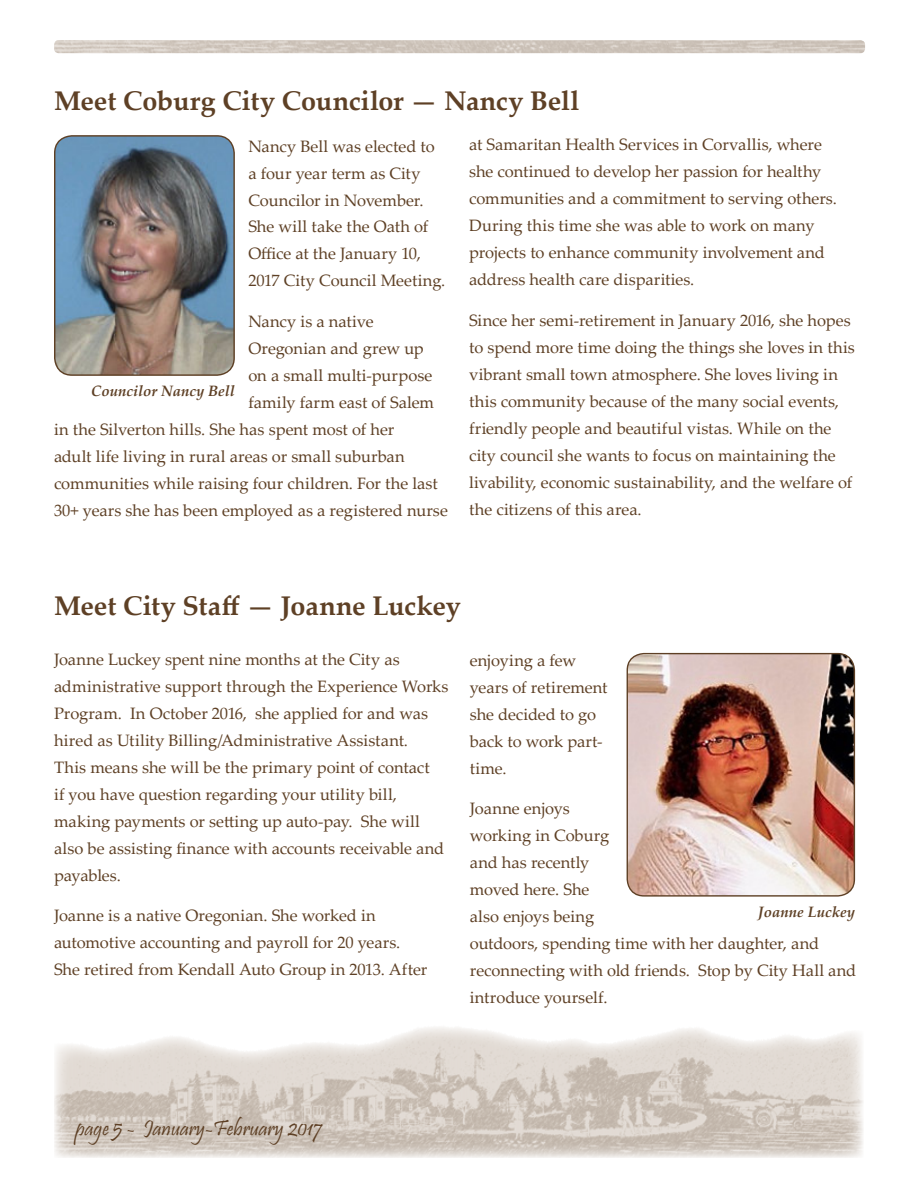
<style>
.page{position:relative;width:918px;height:1188px;background:#fff}
.page>*{position:absolute;margin:0;border:0;box-sizing:border-box;transform-origin:0 0}
.t1{font:700 27px "Palatino Linotype";letter-spacing:-.005em;color:#5e4025}
.t2{font:22.5px "Pristina";color:#5e4025}
.t3{font:16.5px/27px "Palatino Linotype";color:#5e4025}
.t4{font:italic 700 15px "Palatino Linotype";color:#5e4025}
</style>
<div class="page">
<img style="left:54px;top:1027px;width:809px;height:131px">
<img style="left:54px;top:40px;width:811px;height:13px">
<img style="left:55px;top:136px;width:179px;height:239px">
<div style="left:54px;top:135px;width:181px;height:241px;border:1px solid #5e4025;border-radius:17px"></div>
<img style="left:627px;top:654px;width:227px;height:242px">
<div style="left:627px;top:653px;width:228px;height:244px;border:1px solid #5e4025;border-radius:17px"></div>
<h1 class="t1" style="left:54px;top:81px;width:527px">Meet Coburg City Councilor — Nancy Bell</h1>
<p class="t3" style="left:248px;top:132px;width:198px">Nancy Bell was elected to a four year term as City<br>Councilor in November.<br>She will take the Oath of<br>Office at the January 10,<br>2017 City Council Meeting.</p>
<p class="t3" style="left:248px;top:307px;width:127px">Nancy is a native</p>
<p class="t3" style="left:248px;top:334px;width:177px">Oregonian and grew up</p>
<p class="t3" style="left:248px;top:361px;width:186px">on a small multi-purpose</p>
<p class="t3" style="left:248px;top:388px;width:187px">family farm east of Salem</p>
<p class="t3" style="left:54px;top:415px;width:342px">in the Silverton hills. She has spent most of her</p>
<p class="t3" style="left:54px;top:442px;width:352px">adult life living in rural areas or small suburban</p>
<p class="t3" style="left:54px;top:469px;width:385px">communities while raising four children. For the last</p>
<p class="t3" style="left:54px;top:496px;width:395px">30+ years she has been employed as a registered nurse</p>
<p class="t3" style="left:469px;top:131px;width:369px">at Samaritan Health Services in Corvallis, where she continued to develop her passion for healthy communities and a commitment to serving others.<br>During this time she was able to work on many projects to enhance community involvement and address health care disparities.</p>
<p class="t3" style="left:469px;top:306px;width:387px">Since her semi-retirement in January 2016, she hopes to spend more time doing the things she loves in this vibrant small town atmosphere. She loves living in this community because of the many social events, friendly people and beautiful vistas. While on the city council she wants to focus on maintaining the livability, economic sustainability, and the welfare of the citizens of this area.</p>
<p class="t4" style="left:91px;top:380px;width:145px">Councilor Nancy Bell</p>
<h1 class="t1" style="left:54px;top:587px;width:408px">Meet City Staff — Joanne Luckey</h1>
<p class="t3" style="left:54px;top:645px;width:396px">Joanne Luckey spent nine months at the City as administrative support through the Experience Works Program. In October 2016, she applied for and was hired as Utility Billing/Administrative Assistant.<br>This means she will be the primary point of contact<br>if you have question regarding your utility bill, making payments or setting up auto-pay. She will also be assisting finance with accounts receivable and payables.</p>
<p class="t3" style="left:54px;top:902px;width:375px">Joanne is a native Oregonian. She worked in automotive accounting and payroll for 20 years.<br>She retired from Kendall Auto Group in 2013. After</p>
<p class="t3" style="left:470px;top:646px;width:139px">enjoying a few years of retirement she decided to go back to work part&shy;time.</p>
<p class="t3" style="left:470px;top:794px;width:388px">Joanne enjoys<br>working in Coburg<br>and has recently<br>moved here. She<br>also enjoys being<br>outdoors, spending time with her daughter, and reconnecting with old friends. Stop by City Hall and introduce yourself.</p>
<p class="t4" style="left:758px;top:901px;width:99px">Joanne Luckey</p>
<h2 class="t2" style="left:76px;top:1116px;width:248px">page 5 - January-February 2017</h2>
</div>
